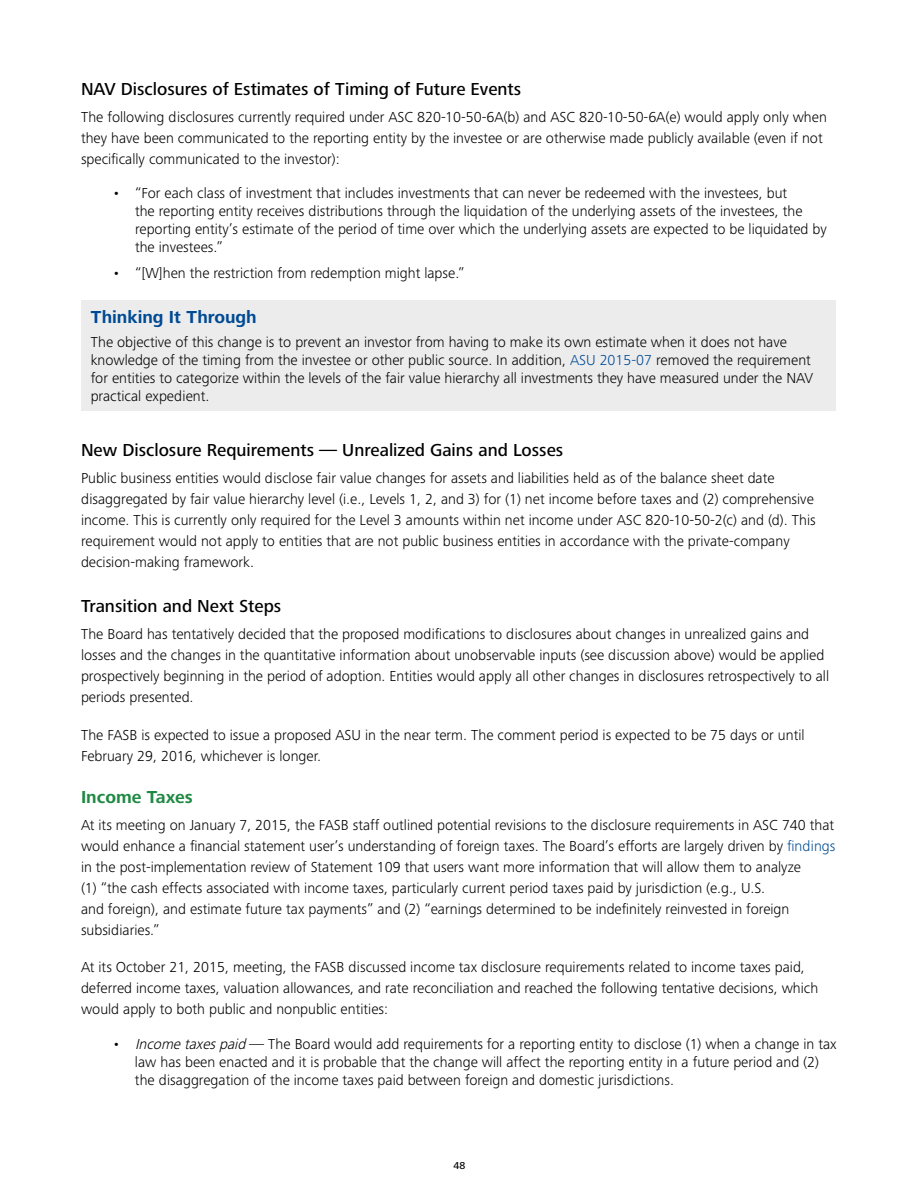
<style>
.page{position:relative;width:918px;height:1188px;background:#fff}
.page>*{position:absolute;margin:0;border:0;box-sizing:border-box;transform-origin:0 0}
.t1{font:500 18px "Frutiger Next Pro";color:#000}
.t2{font:700 18px "Frutiger Next Pro";color:#004a94}
.t3{font:700 18px "Frutiger Next Pro";color:#1f8943}
.t4{font:300 15px/21px "Frutiger Next Pro";color:#000}
.t5{font:500 10.5px "Frutiger Next Pro";color:#000}
.s1{color:#004a94}
.s2{font-style:italic}
</style>
<div class="page">
<div style="left:81px;top:301px;width:755px;height:110px;background:#ececed"></div>
<p class="t1" style="left:81px;top:78px;width:442px">NAV Disclosures of Estimates of Timing of Future Events</p>
<p class="t4" style="left:81px;top:106px;width:747px">The following disclosures currently required under ASC 820-10-50-6A(b) and ASC 820-10-50-6A(e) would apply only when they have been communicated to the reporting entity by the investee or are otherwise made publicly available (even if not specifically communicated to the investor):</p>
<p class="t4" style="left:135px;top:184px;width:693px;line-height:18px;text-indent:-22px">• “For each class of investment that includes investments that can never be redeemed with the investees, but<br>the reporting entity receives distributions through the liquidation of the underlying assets of the investees, the reporting entity’s estimate of the period of time over which the underlying assets are expected to be liquidated by the investees.”</p>
<p class="t4" style="left:112px;top:263px;width:354px">• “[W]hen the restriction from redemption might lapse.”</p>
<p class="t2" style="left:91px;top:307px;width:168px">Thinking It Through</p>
<p class="t4" style="left:91px;top:333px;width:724px;line-height:18px">The objective of this change is to prevent an investor from having to make its own estimate when it does not have knowledge of the timing from the investee or other public source. In addition, <span class="s1">ASU 2015-07</span> removed the requirement for entities to categorize within the levels of the fair value hierarchy all investments they have measured under the NAV practical expedient.</p>
<p class="t1" style="left:81px;top:440px;width:484px">New Disclosure Requirements — Unrealized Gains and Losses</p>
<p class="t4" style="left:81px;top:468px;width:736px">Public business entities would disclose fair value changes for assets and liabilities held as of the balance sheet date disaggregated by fair value hierarchy level (i.e., Levels 1, 2, and 3) for (1) net income before taxes and (2) comprehensive income. This is currently only required for the Level 3 amounts within net income under ASC 820-10-50-2(c) and (d). This requirement would not apply to entities that are not public business entities in accordance with the private-company decision-making framework.</p>
<p class="t1" style="left:81px;top:596px;width:202px">Transition and Next Steps</p>
<p class="t4" style="left:81px;top:624px;width:750px">The Board has tentatively decided that the proposed modifications to disclosures about changes in unrealized gains and losses and the changes in the quantitative information about unobservable inputs (see discussion above) would be applied prospectively beginning in the period of adoption. Entities would apply all other changes in disclosures retrospectively to all periods presented.</p>
<p class="t4" style="left:81px;top:724px;width:725px">The FASB is expected to issue a proposed ASU in the near term. The comment period is expected to be 75 days or until<br>February 29, 2016, whichever is longer.</p>
<p class="t3" style="left:81px;top:787px;width:113px">Income Taxes</p>
<p class="t4" style="left:81px;top:815px;width:756px">At its meeting on January 7, 2015, the FASB staff outlined potential revisions to the disclosure requirements in ASC 740 that would enhance a financial statement user’s understanding of foreign taxes. The Board’s efforts are largely driven by <span class="s1">findings </span>in the post-implementation review of Statement 109 that users want more information that will allow them to analyze<br>(1) “the cash effects associated with income taxes, particularly current period taxes paid by jurisdiction (e.g., U.S.<br>and foreign), and estimate future tax payments” and (2) “earnings determined to be indefinitely reinvested in foreign subsidiaries.”</p>
<p class="t4" style="left:81px;top:957px;width:739px">At its October 21, 2015, meeting, the FASB discussed income tax disclosure requirements related to income taxes paid, deferred income taxes, valuation allowances, and rate reconciliation and reached the following tentative decisions, which would apply to both public and nonpublic entities:</p>
<p class="t4" style="left:135px;top:1035px;width:703px;line-height:18px;text-indent:-22px">• <span class="s2">Incometaxespaid</span> — The Board would add requirements for a reporting entity to disclose (1) when a change in tax law has been enacted and it is probable that the change will affect the reporting entity in a future period and (2) the disaggregation of the income taxes paid between foreign and domestic jurisdictions.</p>
<p class="t5" style="left:454px;top:1159px;width:13px">48</p>
</div>
